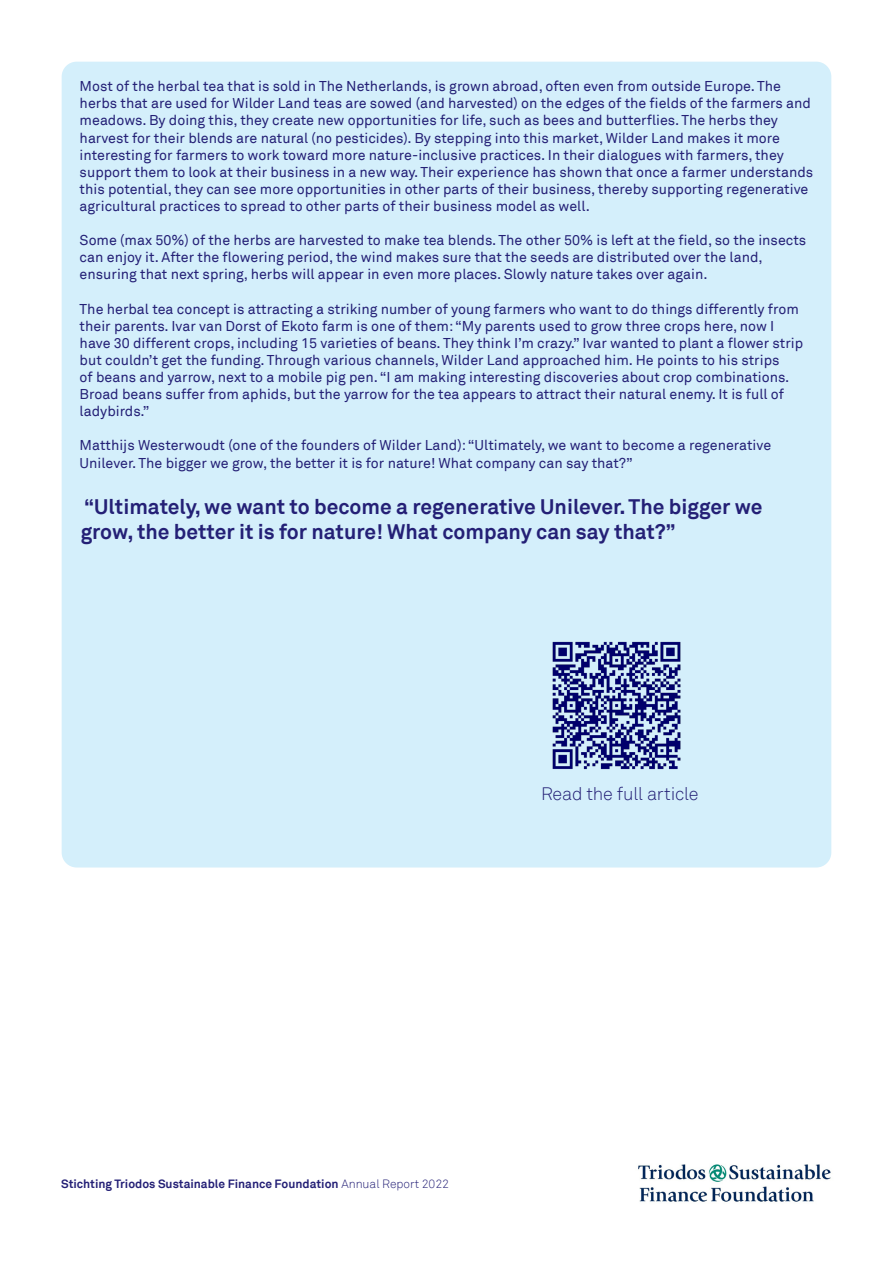
<style>
.page{position:relative;width:893px;height:1263px;background:#fff}
.page>*{position:absolute;margin:0;border:0;box-sizing:border-box;transform-origin:0 0}
.t1{font:700 21px/25.2px "Akkurat";color:#242076}
.H1_Bold_21_24{font:300 18px "Akkurat";letter-spacing:-.015em;color:#242076}
.t2{font:14.25px/17.1px "Akkurat";color:#242076}
.Body_Regular_9_5_1{font:700 12px "Akkurat";color:#242076}
.s1{font-weight:300}
</style>
<div class="page">
<div style="left:62px;top:62px;width:769px;height:805px;background:#d4effb;border-radius:15px"></div>
<img style="left:638px;top:1164px;width:193px;height:38px">
<img style="left:552px;top:641px;width:129px;height:129px">
<p class="t2" style="left:80px;top:78px;width:733px">Most of the herbal tea that is sold in The Netherlands, is grown abroad, often even from outside Europe. The herbs that are used for Wilder Land teas are sowed (and harvested) on the edges of the fields of the farmers and meadows. By doing this, they create new opportunities for life, such as bees and butterflies. The herbs they</p>
<p class="t2" style="left:80px;top:129px;width:702px">harvest for their blends are natural (no pesticides). By stepping into this market, Wilder Land makes it more</p>
<p class="t2" style="left:80px;top:147px;width:735px">interesting for farmers to work toward more nature-inclusive practices. In their dialogues with farmers, they support them to look at their business in a new way. Their experience has shown that once a farmer understands this potential, they can see more opportunities in other parts of their business, thereby supporting regenerative agricultural practices to spread to other parts of their business model as well.</p>
<p class="t2" style="left:80px;top:232px;width:728px">Some (max 50%) of the herbs are harvested to make tea blends. The other 50% is left at the field, so the insects can enjoy it. After the flowering period, the wind makes sure that the seeds are distributed over the land,</p>
<p class="t2" style="left:80px;top:266px;width:629px">ensuring that next spring, herbs will appear in even more places. Slowly nature takes over again.</p>
<p class="t2" style="left:80px;top:300px;width:725px">The herbal tea concept is attracting a striking number of young farmers who want to do things differently from their parents. Ivar van Dorst of Ekoto farm is one of them: “My parents used to grow three crops here, now I have 30 different crops, including 15 varieties of beans. They think I’m crazy.” Ivar wanted to plant a flower strip but couldn’t get the funding. Through various channels, Wilder Land approached him. He points to his strips<br>of beans and yarrow, next to a mobile pig pen. “I am making interesting discoveries about crop combinations.<br>Broad beans suffer from aphids, but the yarrow for the tea appears to attract their natural enemy. It is full of ladybirds.”</p>
<p class="t2" style="left:80px;top:437px;width:693px">Matthijs Westerwoudt (one of the founders of Wilder Land): “Ultimately, we want to become a regenerative</p>
<p class="t2" style="left:80px;top:454px;width:555px">Unilever. The bigger we grow, the better it is for nature! What company can say that?”</p>
<p class="t1" style="left:81px;top:494px;width:683px">“Ultimately, we want to become a regenerative Unilever. The bigger we grow, the better it is for nature! What company can say that?”</p>
<p class="H1_Bold_21_24" style="left:541px;top:783px;width:159px">Read the full article</p>
<p class="Body_Regular_9_5_1" style="left:61px;top:1176px;width:389px">Stichting Triodos Sustainable Finance Foundation <span class="s1">Annual Report 2022</span></p>
</div>
